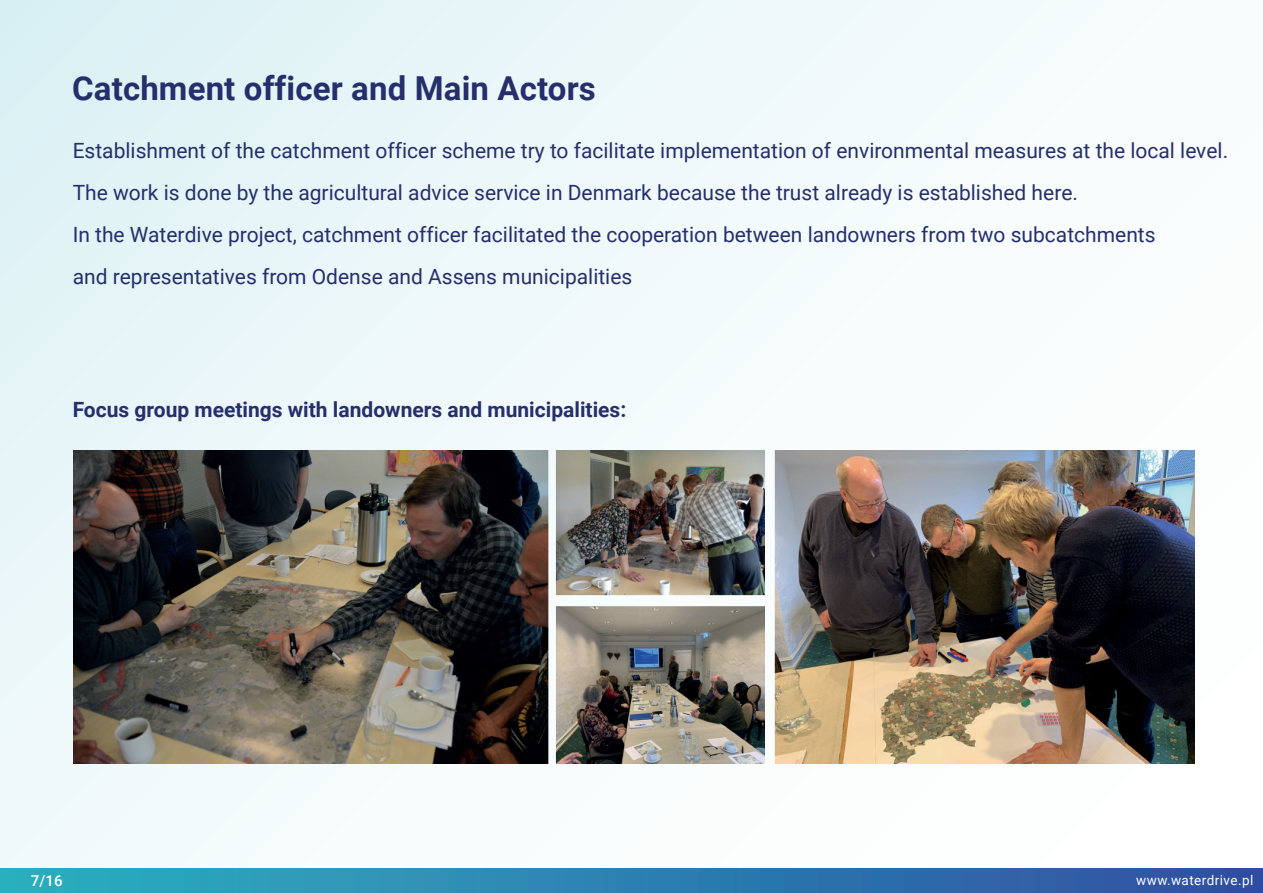
<style>
.page{position:relative;width:1263px;height:893px;background:#fff}
.page>*{position:absolute;margin:0;border:0;box-sizing:border-box;transform-origin:0 0}
.t1{font:700 33px "Roboto";letter-spacing:.005em;color:#262f6b}
.t2{font:21px/42px "Roboto";color:#262f6b}
.t3{font:700 21px "Roboto";color:#262f6b}
.t4{font:500 15px "Roboto";color:#fff}
.t5{font:13.5px "Roboto";letter-spacing:.03em;color:#fff}
</style>
<div class="page">
<div style="left:0;top:0;width:1263px;height:893px;background:linear-gradient(to right,#e4f4f6,#fdfefe)"></div>
<div style="left:0;top:868px;width:1263px;height:25px;background:linear-gradient(to right,#2bb2c0,#2f4ea1)"></div>
<img style="left:73px;top:451px;width:1122px;height:312px">
<h1 class="t1" style="left:72px;top:65px;width:525px">Catchment officer and Main Actors</h1>
<p class="t2" style="left:73px;top:129px;width:1157px">Establishment of the catchment officer scheme try to facilitate implementation of environmental measures at the local level.<br>The work is done by the agricultural advice service in Denmark because the trust already is established here.<br>In the Waterdive project, catchment officer facilitated the cooperation between landowners from two subcatchments<br>and representatives from Odense and Assens municipalities</p>
<p class="t3" style="left:73px;top:395px;width:555px">Focus group meetings with landowners and municipalities:</p>
<p class="t4" style="left:31px;top:870px;width:33px">7/16</p>
<p class="t5" style="left:1136px;top:871px;width:119px">www.waterdrive.pl</p>
</div>
